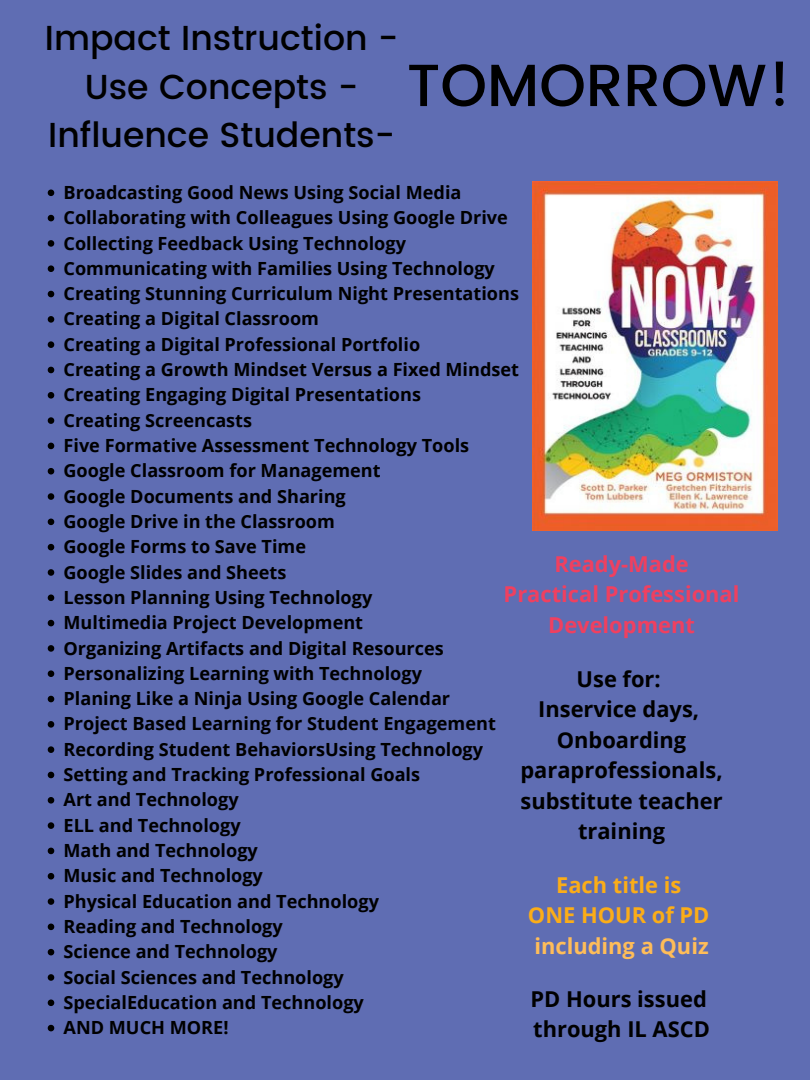
<style>
.page{position:relative;width:810px;height:1080px;background:#5f6db3}
.page>*{position:absolute;margin:0;border:0;box-sizing:border-box;transform-origin:0 0}
.t1{font:500 59.38px "Poppins";color:#000}
.t2{font:500 34.69px "Poppins";color:#000}
.t3{font:700 21.88px/30.5px "Open Sans";color:#000;text-align:center}
.t4{font:700 21.88px/30.5px "Open Sans";color:#ef4060;text-align:center}
.t5{font:700 21.88px "Open Sans";color:#fbad18}
.t6{font:700 21.88px "Open Sans";color:#ffbd59}
.t7{font:700 18.12px "Open Sans";color:#000}
</style>
<div class="page">
<img style="left:532px;top:181px;width:245px;height:350px">
<svg style="left:48px;top:190px;width:6px;height:6px"></svg>
<svg style="left:48px;top:215px;width:6px;height:6px"></svg>
<svg style="left:48px;top:240px;width:6px;height:7px"></svg>
<svg style="left:48px;top:265px;width:6px;height:7px"></svg>
<svg style="left:48px;top:291px;width:6px;height:6px"></svg>
<svg style="left:48px;top:316px;width:6px;height:7px"></svg>
<svg style="left:48px;top:341px;width:6px;height:7px"></svg>
<svg style="left:48px;top:367px;width:6px;height:6px"></svg>
<svg style="left:48px;top:392px;width:6px;height:7px"></svg>
<svg style="left:48px;top:417px;width:6px;height:7px"></svg>
<svg style="left:48px;top:443px;width:6px;height:6px"></svg>
<svg style="left:48px;top:468px;width:6px;height:7px"></svg>
<svg style="left:48px;top:493px;width:6px;height:7px"></svg>
<svg style="left:48px;top:519px;width:6px;height:6px"></svg>
<svg style="left:48px;top:544px;width:6px;height:6px"></svg>
<svg style="left:48px;top:569px;width:6px;height:7px"></svg>
<svg style="left:48px;top:595px;width:6px;height:6px"></svg>
<svg style="left:48px;top:620px;width:6px;height:6px"></svg>
<svg style="left:48px;top:645px;width:6px;height:7px"></svg>
<svg style="left:48px;top:670px;width:6px;height:7px"></svg>
<svg style="left:48px;top:696px;width:6px;height:6px"></svg>
<svg style="left:48px;top:721px;width:6px;height:7px"></svg>
<svg style="left:48px;top:746px;width:6px;height:7px"></svg>
<svg style="left:48px;top:772px;width:6px;height:6px"></svg>
<svg style="left:48px;top:797px;width:6px;height:7px"></svg>
<svg style="left:48px;top:822px;width:6px;height:7px"></svg>
<svg style="left:48px;top:848px;width:6px;height:6px"></svg>
<svg style="left:48px;top:873px;width:6px;height:7px"></svg>
<svg style="left:48px;top:898px;width:6px;height:7px"></svg>
<svg style="left:48px;top:924px;width:6px;height:6px"></svg>
<svg style="left:48px;top:949px;width:6px;height:6px"></svg>
<svg style="left:48px;top:974px;width:6px;height:7px"></svg>
<svg style="left:48px;top:1000px;width:6px;height:6px"></svg>
<svg style="left:48px;top:1025px;width:6px;height:6px"></svg>
<p class="t2" style="left:45px;top:18px;width:355px">Impact Instruction -</p>
<p class="t2" style="left:85px;top:66px;width:275px">Use Concepts -</p>
<p class="t2" style="left:48px;top:115px;width:348px">Influence Students-</p>
<p class="t7" style="left:64px;top:180px;width:399px">Broadcasting Good News Using Social Media</p>
<p class="t7" style="left:64px;top:205px;width:446px">Collaborating with Colleagues Using Google Drive</p>
<p class="t7" style="left:64px;top:230px;width:344px">Collecting Feedback Using Technology</p>
<p class="t7" style="left:64px;top:255px;width:433px">Communicating with Families Using Technology</p>
<p class="t7" style="left:64px;top:281px;width:457px">Creating Stunning Curriculum Night Presentations</p>
<p class="t7" style="left:64px;top:306px;width:257px">Creating a Digital Classroom</p>
<p class="t7" style="left:64px;top:331px;width:358px">Creating a Digital Professional Portfolio</p>
<p class="t7" style="left:64px;top:357px;width:457px">Creating a Growth Mindset Versus a Fixed Mindset</p>
<p class="t7" style="left:64px;top:382px;width:359px">Creating Engaging Digital Presentations</p>
<p class="t7" style="left:64px;top:407px;width:190px">Creating Screencasts</p>
<p class="t7" style="left:64px;top:433px;width:407px">Five Formative Assessment Technology Tools</p>
<p class="t7" style="left:64px;top:458px;width:319px">Google Classroom for Management</p>
<p class="t7" style="left:64px;top:483px;width:284px">Google Documents and Sharing</p>
<p class="t7" style="left:64px;top:509px;width:273px">Google Drive in the Classroom</p>
<p class="t7" style="left:64px;top:534px;width:244px">Google Forms to Save Time</p>
<p class="t7" style="left:64px;top:559px;width:224px">Google Slides and Sheets</p>
<p class="t7" style="left:64px;top:585px;width:310px">Lesson Planning Using Technology</p>
<p class="t7" style="left:64px;top:610px;width:301px">Multimedia Project Development</p>
<p class="t7" style="left:64px;top:635px;width:382px">Organizing Artifacts and Digital Resources</p>
<p class="t7" style="left:64px;top:660px;width:360px">Personalizing Learning with Technology</p>
<p class="t7" style="left:64px;top:686px;width:388px">Planing Like a Ninja Using Google Calendar</p>
<p class="t7" style="left:64px;top:711px;width:434px">Project Based Learning for Student Engagement</p>
<p class="t7" style="left:64px;top:736px;width:421px">Recording Student BehaviorsUsing Technology</p>
<p class="t7" style="left:64px;top:762px;width:358px">Setting and Tracking Professional Goals</p>
<p class="t7" style="left:64px;top:787px;width:177px">Art and Technology</p>
<p class="t7" style="left:64px;top:812px;width:179px">ELL and Technology</p>
<p class="t7" style="left:64px;top:838px;width:196px">Math and Technology</p>
<p class="t7" style="left:64px;top:863px;width:201px">Music and Technology</p>
<p class="t7" style="left:64px;top:888px;width:317px">Physical Education and Technology</p>
<p class="t7" style="left:64px;top:914px;width:221px">Reading and Technology</p>
<p class="t7" style="left:64px;top:939px;width:216px">Science and Technology</p>
<p class="t7" style="left:64px;top:964px;width:282px">Social Sciences and Technology</p>
<p class="t7" style="left:64px;top:990px;width:302px">SpecialEducation and Technology</p>
<p class="t7" style="left:64px;top:1015px;width:167px">AND MUCH MORE!</p>
<p class="t1" style="left:407px;top:51px;width:386px">TOMORROW!</p>
<p class="t4" style="left:554px;top:548px;width:136px">Ready-Made</p>
<p class="t4" style="left:504px;top:579px;width:237px">Practical Professional<br>Development</p>
<p class="t3" style="left:577px;top:663px;width:86px">Use for:</p>
<p class="t3" style="left:538px;top:693px;width:163px">Inservice days,</p>
<p class="t3" style="left:557px;top:724px;width:131px">Onboarding</p>
<p class="t3" style="left:520px;top:754px;width:204px">paraprofessionals, substitute teacher training</p>
<p class="t5" style="left:556px;top:870px;width:127px">Each title is</p>
<p class="t5" style="left:528px;top:900px;width:183px">ONE HOUR of PD</p>
<p class="t6" style="left:534px;top:930px;width:176px">including a Quiz</p>
<p class="t3" style="left:531px;top:983px;width:178px">PD Hours issued</p>
<p class="t3" style="left:533px;top:1014px;width:178px">through IL ASCD</p>
</div>
